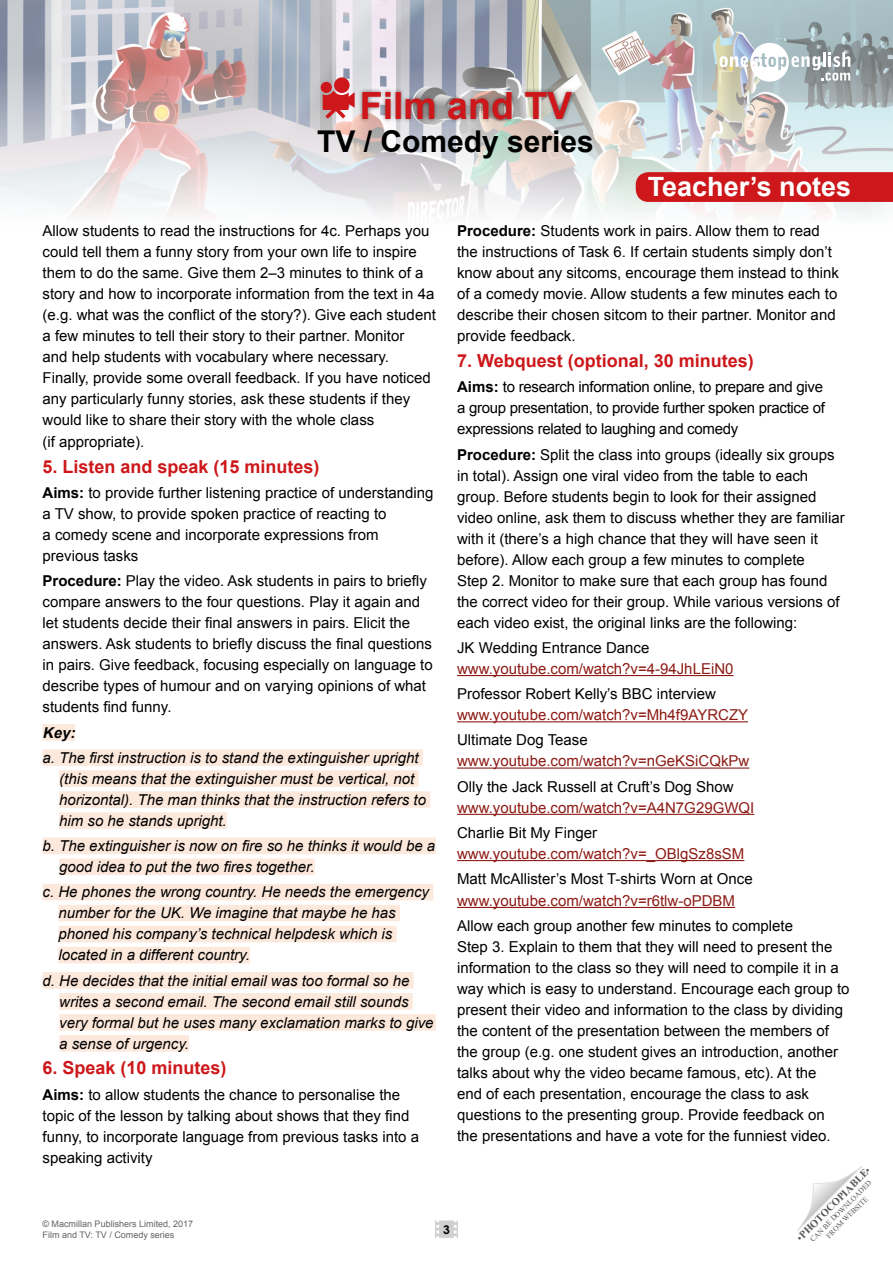
<style>
.page{position:relative;width:893px;height:1263px;background:#fff}
.page>*{position:absolute;margin:0;border:0;box-sizing:border-box;transform-origin:0 0}
.t1{font:700 37.5px "Arial";color:#cd171a}
.t2{font:700 30px "Arial";color:#000}
.t3{font:700 27px "Arial";color:#fff}
.copy{font:700 18px "Arial";color:#cd171a}
.copy-2{font:15px/21px "Arial";color:#000}
.copy-3{font:italic 15px/21px "Arial";color:#000}
.copy-4{font:15px/21px "Arial";color:#8d1a14}
.copy-5{font:italic 700 15px "Arial";color:#000}
.t4{font:700 12px "Century Gothic";color:#020203}
.t5{font:700 10.5px "Times New Roman";color:#575756}
.t6{font:9px/10.8px "Arial";color:#646363}
.t7{font:7.5px "Times New Roman";color:#575756}
.s1{font-weight:700}
.s2{color:#000}
.s3{color:#8d1a14}
.s4{font-weight:400}
</style>
<div class="page">
<img style="left:0;top:0;width:893px;height:215px">
<svg style="left:636px;top:172px;width:257px;height:30px;background:#cd1a1d"></svg>
<svg style="left:720px;top:43px;width:130px;height:39px"></svg>
<div style="left:358px;top:87px;width:219px;height:37px;background:#000;opacity:.5"></div>
<div style="left:334px;top:77px;width:16px;height:16px;background:#cd171a;border-radius:50%"></div>
<div style="left:321px;top:82px;width:11px;height:11px;background:#cd171a;border-radius:50%"></div>
<svg style="left:323px;top:90px;width:32px;height:29px"></svg>
<div style="left:43px;top:724px;width:32px;height:16px;background:#fde8dc"></div>
<div style="left:43px;top:749px;width:380px;height:17px;background:#fde8dc"></div>
<div style="left:59px;top:770px;width:360px;height:17px;background:#fde8dc"></div>
<div style="left:59px;top:791px;width:371px;height:17px;background:#fde8dc"></div>
<div style="left:59px;top:812px;width:168px;height:17px;background:#fde8dc"></div>
<div style="left:43px;top:837px;width:393px;height:17px;background:#fde8dc"></div>
<div style="left:59px;top:858px;width:256px;height:17px;background:#fde8dc"></div>
<div style="left:43px;top:884px;width:390px;height:16px;background:#fde8dc"></div>
<div style="left:58px;top:905px;width:342px;height:16px;background:#fde8dc"></div>
<div style="left:58px;top:926px;width:339px;height:16px;background:#fde8dc"></div>
<div style="left:58px;top:947px;width:192px;height:16px;background:#fde8dc"></div>
<div style="left:43px;top:972px;width:371px;height:16px;background:#fde8dc"></div>
<div style="left:59px;top:993px;width:354px;height:16px;background:#fde8dc"></div>
<div style="left:59px;top:1014px;width:377px;height:16px;background:#fde8dc"></div>
<div style="left:59px;top:1035px;width:130px;height:16px;background:#fde8dc"></div>
<hr style="left:457px;top:675px;width:276px;height:1px;background:#8d1a14">
<hr style="left:457px;top:721px;width:291px;height:1px;background:#8d1a14">
<hr style="left:457px;top:767px;width:292px;height:2px;background:#8d1a14">
<hr style="left:457px;top:814px;width:297px;height:1px;background:#8d1a14">
<hr style="left:457px;top:860px;width:287px;height:1px;background:#8d1a14">
<hr style="left:457px;top:907px;width:278px;height:1px;background:#8d1a14">
<svg style="left:435px;top:1220px;width:23px;height:18px"></svg>
<svg style="left:797px;top:1166px;width:65px;height:65px"></svg>
<h1 class="t1" style="left:360px;top:81px;width:214px">Film and TV</h1>
<h2 class="t2" style="left:317px;top:121px;width:278px">TV / Comedy series</h2>
<h3 class="t3" style="left:648px;top:169px;width:205px">Teacher’s notes</h3>
<p class="copy-2" style="left:43px;top:221px;width:395px">Allow students to read the instructions for 4c. Perhaps you could tell them a funny story from your own life to inspire them to do the same. Give them 2–3 minutes to think of a story and how to incorporate information from the text in 4a (e.g. what was the conflict of the story?). Give each student a few minutes to tell their story to their partner. Monitor<br>and help students with vocabulary where necessary.<br>Finally, provide some overall feedback. If you have noticed any particularly funny stories, ask these students if they would like to share their story with the whole class<br>(if appropriate).</p>
<p class="copy" style="left:43px;top:455px;width:279px">5. Listen and speak (15 minutes)</p>
<p class="copy-2" style="left:43px;top:482px;width:393px"><span class="s1">Aims:</span> to provide further listening practice of understanding a TV show, to provide spoken practice of reacting to<br>a comedy scene and incorporate expressions from previous tasks</p>
<p class="copy-2" style="left:43px;top:571px;width:392px"><span class="s1">Procedure:</span> Play the video. Ask students in pairs to briefly compare answers to the four questions. Play it again and let students decide their final answers in pairs. Elicit the answers. Ask students to briefly discuss the final questions in pairs. Give feedback, focusing especially on language to describe types of humour and on varying opinions of what students find funny.</p>
<p class="copy-5" style="left:43px;top:722px;width:38px">Key:</p>
<p class="copy-3" style="left:59px;top:747px;width:368px;text-indent:-17px">a. The first instruction is to stand the extinguisher upright (this means that the extinguisher must be vertical, not horizontal). The man thinks that the instruction refers to him so he stands upright.</p>
<p class="copy-3" style="left:59px;top:835px;width:378px;text-indent:-17px">b. The extinguisher is now on fire so he thinks it would be a good idea to put the two fires together.</p>
<p class="copy-3" style="left:58px;top:882px;width:372px;text-indent:-16px">c. He phones the wrong country. He needs the emergency number for the UK. We imagine that maybe he has phoned his company’s technical helpdesk which is located in a different country.</p>
<p class="copy-3" style="left:59px;top:970px;width:376px;text-indent:-17px">d. He decides that the initial email was too formal so he writes a second email. The second email still sounds very formal but he uses many exclamation marks to give a sense of urgency.</p>
<p class="copy" style="left:43px;top:1056px;width:186px">6. Speak (10 minutes)</p>
<p class="copy-2" style="left:43px;top:1084px;width:378px"><span class="s1">Aims:</span> to allow students the chance to personalise the topic of the lesson by talking about shows that they find funny, to incorporate language from previous tasks into a speaking activity</p>
<p class="copy-2" style="left:457px;top:221px;width:383px"><span class="s1">Procedure:</span> Students work in pairs. Allow them to read the instructions of Task 6. If certain students simply don’t know about any sitcoms, encourage them instead to think of a comedy movie. Allow students a few minutes each to describe their chosen sitcom to their partner. Monitor and provide feedback.</p>
<p class="copy" style="left:457px;top:349px;width:298px">7. Webquest (optional, 30 minutes)</p>
<p class="copy-2" style="left:457px;top:377px;width:369px;text-align:justify"><span class="s1">Aims:</span> to research information online, to prepare and give a group presentation, to provide further spoken practice of expressions related to laughing and comedy</p>
<p class="copy-2" style="left:457px;top:444px;width:389px"><span class="s1">Procedure:</span> Split the class into groups (ideally six groups in total). Assign one viral video from the table to each group. Before students begin to look for their assigned video online, ask them to discuss whether they are familiar with it (there’s a high chance that they will have seen it before). Allow each group a few minutes to complete<br>Step 2. Monitor to make sure that each group has found the correct video for their group. While various versions of each video exist, the original links are the following:</p>
<p class="copy-4" style="left:457px;top:637px;width:278px"><span class="s2">JK Wedding Entrance Dance </span>www.youtube.com/watch?v=4-94JhLEiN0</p>
<p class="copy-4" style="left:457px;top:684px;width:293px"><span class="s2">Professor Robert Kelly’s BBC interview </span>www.youtube.com/watch?v=Mh4f9AYRCZY</p>
<p class="copy-4" style="left:457px;top:730px;width:294px"><span class="s2">Ultimate Dog Tease </span>www.youtube.com/watch?v=nGeKSiCQkPw</p>
<p class="copy-4" style="left:457px;top:776px;width:299px"><span class="s2">Olly the Jack Russell at Cruft’s Dog Show </span>www.youtube.com/watch?v=A4N7G29GWQI</p>
<p class="copy-4" style="left:457px;top:822px;width:289px"><span class="s2">Charlie Bit My Finger </span>www.youtube.com/watch?v=_OBlgSz8sSM</p>
<p class="copy-2" style="left:457px;top:868px;width:297px;line-height:21.6px">Matt McAllister’s Most T-shirts Worn at Once <span class="s3">www.youtube.com/watch?v=r6tlw-oPDBM</span></p>
<p class="copy-2" style="left:457px;top:915px;width:394px">Allow each group another few minutes to complete<br>Step 3. Explain to them that they will need to present the information to the class so they will need to compile it in a way which is easy to understand. Encourage each group to present their video and information to the class by dividing the content of the presentation between the members of the group (e.g. one student gives an introduction, another talks about why the video became famous, etc). At the<br>end of each presentation, encourage the class to ask questions to the presenting group. Provide feedback on<br>the presentations and have a vote for the funniest video.</p>
<p class="t6" style="left:43px;top:1218px;width:152px">© Macmillan Publishers Limited, 2017<br>Film and TV: TV / Comedy series</p>
<p class="t4" style="left:443px;top:1220px;width:8px">3</p>
<p class="t5" style="left:793px;top:1234px;width:101px;rotate:-45deg"><span class="s4">•</span>PHOTOCOPIABLE<span class="s4">•</span></p>
<p class="t7" style="left:808px;top:1237px;width:85px;rotate:-45deg">CAN BE DOWNLOADED</p>
<p class="t7" style="left:824px;top:1233px;width:57px;rotate:-45deg">FROM WEBSITE</p>
</div>
